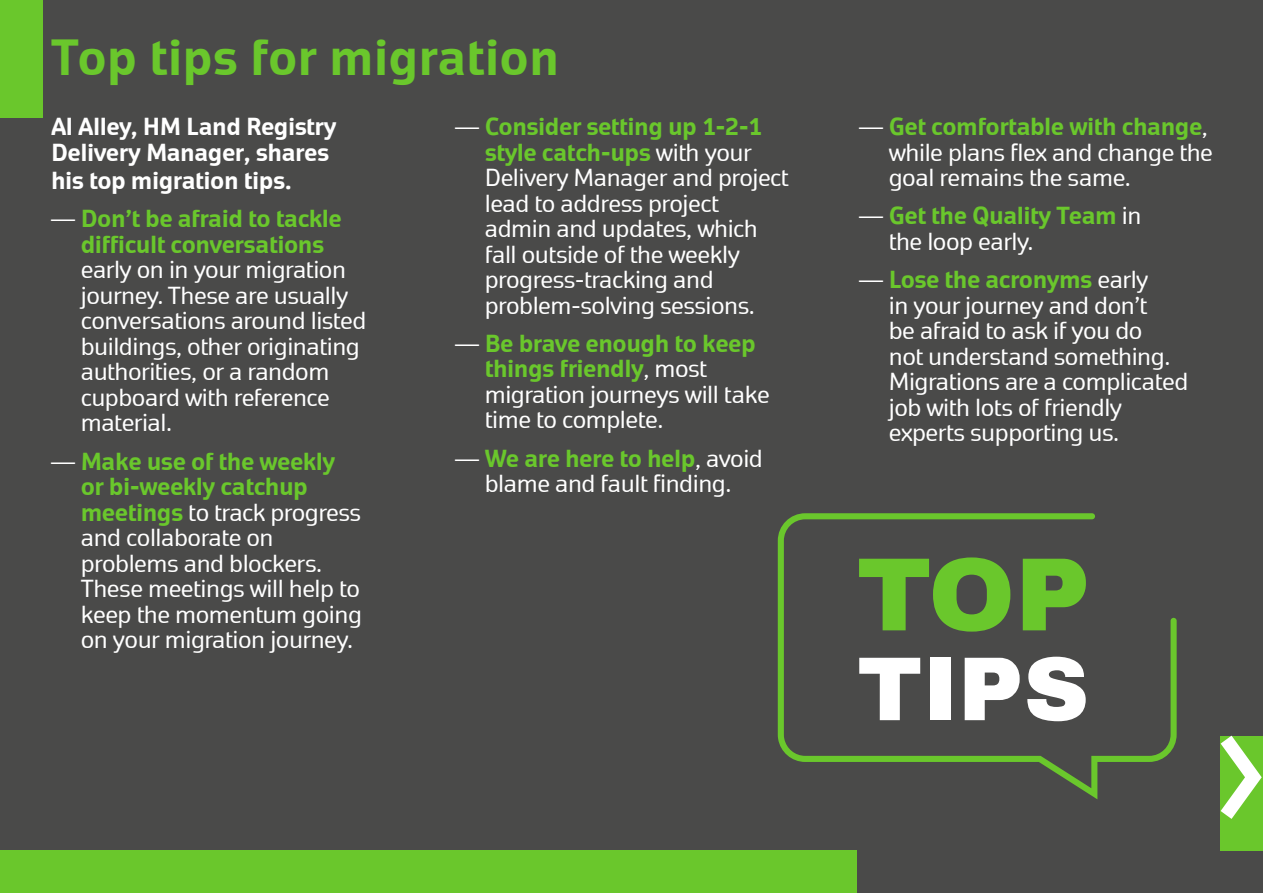
<style>
.page{position:relative;width:1263px;height:893px;background:#4a4a49}
.page>*{position:absolute;margin:0;border:0;box-sizing:border-box;transform-origin:0 0}
.t1{font:700 49.5px "Geo";color:#6ac72c}
.t2{font:24px/25.5px "Geo";letter-spacing:-.02em;color:#fff}
.t3{font:700 24px/25.5px "Geo";letter-spacing:-.02em;color:#6ac72c;text-align:center}
.t4{font:700 24px/25.5px "Geo";letter-spacing:-.02em;color:#fff}
.s1{font-weight:400;color:#fff}
.s2{font-weight:700;color:#6ac72c}
</style>
<div class="page">
<svg style="left:778px;top:513px;width:399px;height:286px"></svg>
<div style="left:0;top:0;width:43px;height:117px;background:#6ac72c"></div>
<div style="left:0;top:850px;width:856px;height:43px;background:#6ac72c"></div>
<div style="left:1220px;top:736px;width:43px;height:114px;background:#6ac72c"></div>
<svg style="left:1220px;top:735px;width:42px;height:84px"></svg>
<h1 class="t1" style="left:51px;top:30px;width:510px">Top tips for migration</h1>
<p class="t4" style="left:51px;top:114px;width:287px">Al Alley, HM Land Registry<br>Delivery Manager, shares</p>
<p class="t4" style="left:51px;top:168px;width:242px">his top migration tips.</p>
<p class="t3" style="left:51px;top:206px;width:292px"><span class="s1">—</span> Don’t be afraid to tackle difficult conversations</p>
<p class="t2" style="left:81px;top:257px;width:287px">early on in your migration journey. These are usually conversations around listed buildings, other originating authorities, or a random cupboard with reference material.</p>
<p class="t2" style="left:81px;top:449px;width:283px;text-indent:-30px">— <span class="s2">Make use of the weekly or bi-weekly catchup meetings</span> to track progress and collaborate on problems and blockers.<br>These meetings will help to keep the momentum going on your migration journey.</p>
<p class="t2" style="left:485px;top:114px;width:305px;text-indent:-30px">— <span class="s2">Consider setting up 1-2-1 style catch-ups</span> with your<br>Delivery Manager and project lead to address project admin and updates, which fall outside of the weekly progress-tracking and problem-solving sessions.</p>
<p class="t2" style="left:485px;top:331px;width:286px;text-indent:-30px">— <span class="s2">Be brave enough to keep things friendly</span>, most migration journeys will take time to complete.</p>
<p class="t2" style="left:455px;top:446px;width:309px;text-align:center">— <span class="s2">We are here to help</span>, avoid blame and fault finding.</p>
<p class="t2" style="left:889px;top:114px;width:326px;text-indent:-30px">— <span class="s2">Get comfortable with change</span>, while plans flex and change the goal remains the same.</p>
<p class="t3" style="left:889px;top:203px;width:254px;text-align:left;text-indent:-30px"><span class="s1">—</span> Get the Quality Team <span class="s1">in the loop early.</span></p>
<p class="t2" style="left:889px;top:267px;width:301px;text-indent:-30px">— <span class="s2">Lose the acronyms</span> early<br>in your journey and don’t<br>be afraid to ask if you do<br>not understand something.<br>Migrations are a complicated job with lots of friendly experts supporting us.</p>
</div>
